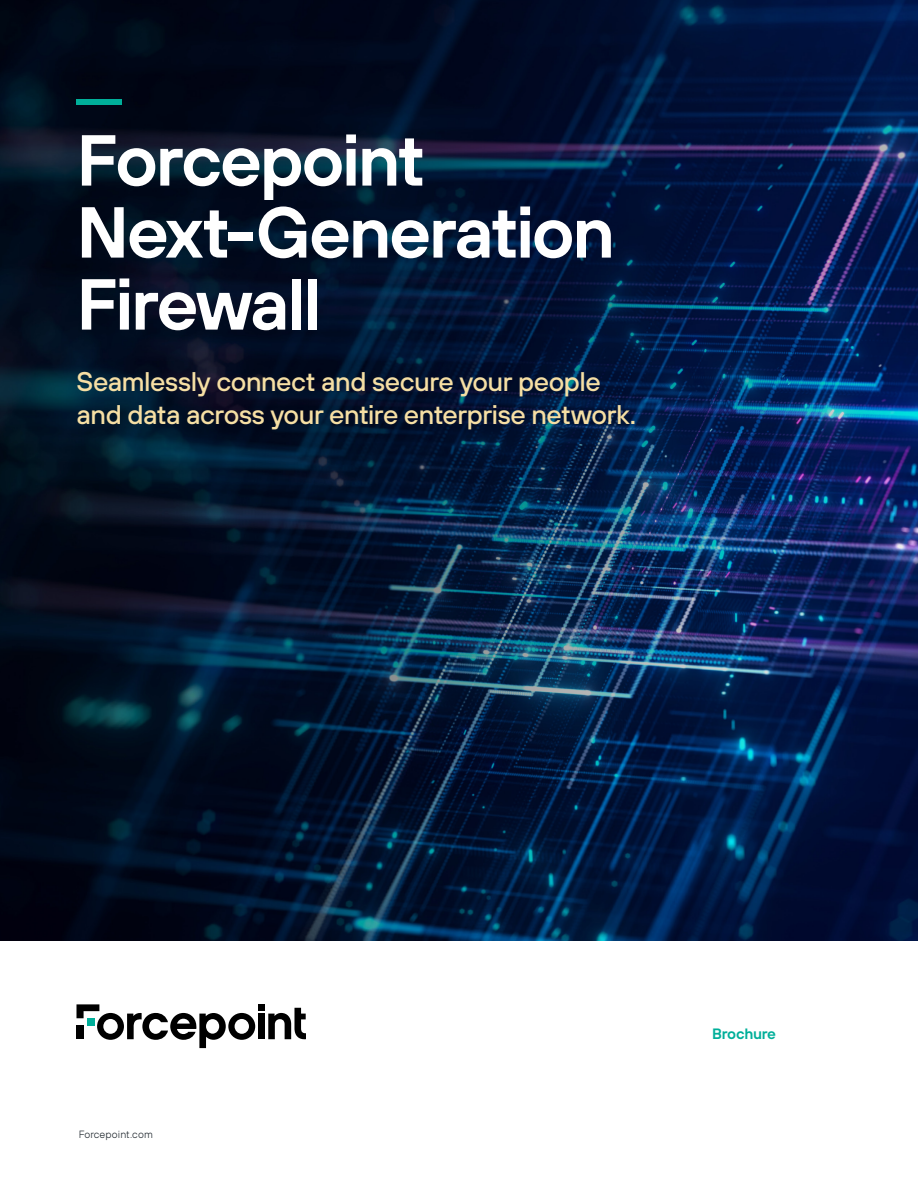
<style>
.page{position:relative;width:918px;height:1188px;background:#fff}
.page>*{position:absolute;margin:0;border:0;box-sizing:border-box;transform-origin:0 0}
.t1{font:600 72px/72px "FP Sans";letter-spacing:-.035em;color:#fff}
.t2{font:500 27px/33px "FP Sans";letter-spacing:-.015em;color:#f6dfa4}
.t3{font:600 15px "FP Sans";letter-spacing:-.015em;color:#00af9a}
.t4{font:300 10.5px "FP Sans";letter-spacing:.01em;color:#1d252c}
</style>
<div class="page">
<img style="left:0;top:0;width:918px;height:940px">
<div style="left:258px;top:1004px;width:7px;height:7px;background:#000"></div>
<div style="left:258px;top:1014px;width:7px;height:25px;background:#000"></div>
<svg style="left:268px;top:1008px;width:38px;height:32px"></svg>
<svg style="left:76px;top:1004px;width:179px;height:44px"></svg>
<div style="left:76px;top:99px;width:46px;height:5px;background:#00af9a"></div>
<h1 class="t1" style="left:76px;top:122px;width:540px">Forcepoint<br>Next-Generation<br>Firewall</h1>
<p class="t2" style="left:76px;top:365px;width:561px">Seamlessly connect and secure your people and data across your entire enterprise network.</p>
<p class="t4" style="left:79px;top:1128px;width:76px">Forcepoint.com</p>
<p class="t3" style="left:712px;top:1024px;width:65px">Brochure</p>
</div>
